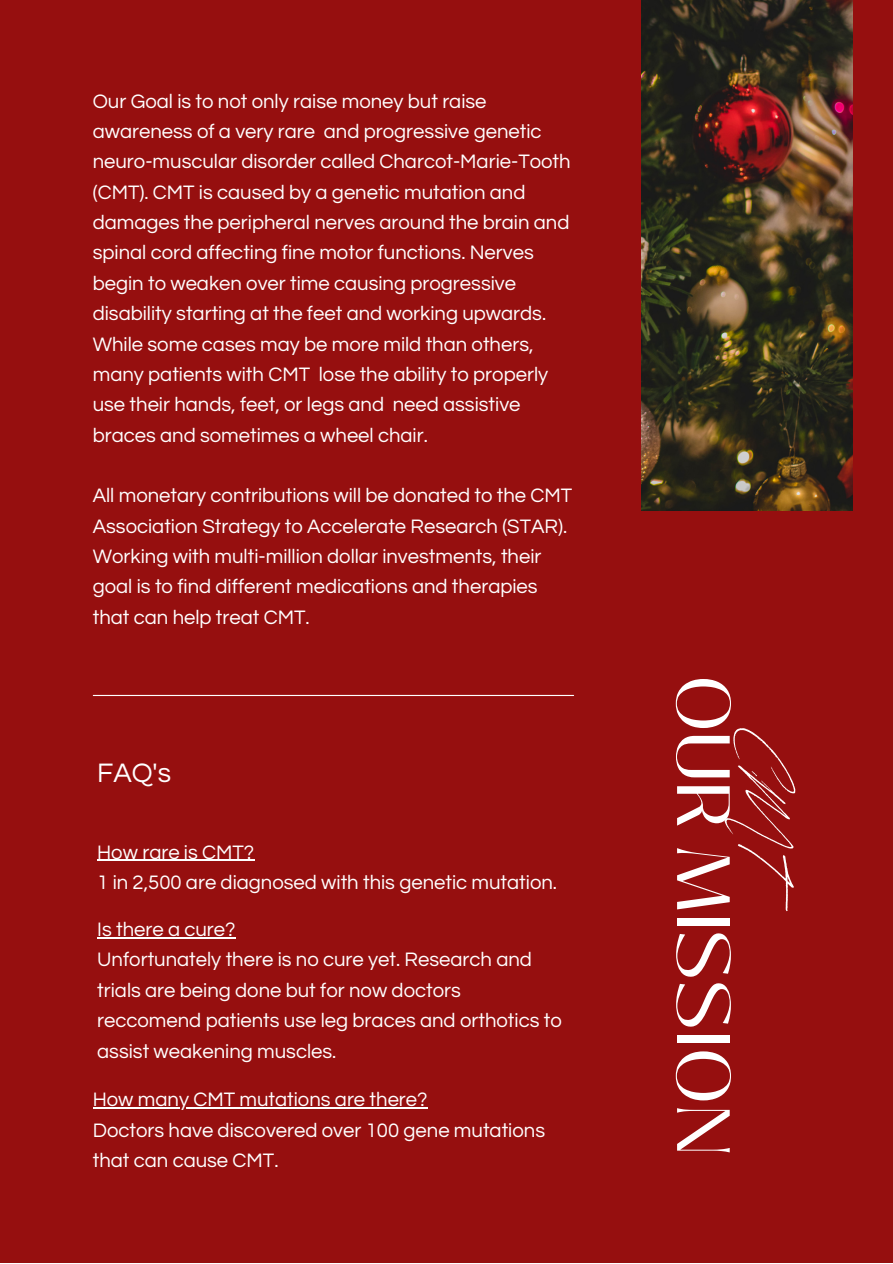
<style>
.page{position:relative;width:893px;height:1264px;background:#fff}
.page>*{position:absolute;margin:0;border:0;box-sizing:border-box;transform-origin:0 0}
.t1{font:77.25px "Revive 80 Signature";color:#fff}
.t2{font:75px "Black Mango";color:#fff}
.t3{font:27.75px "Questrial";color:#fff}
.t4{font:20.25px/30.3px "Questrial";color:#fff}
</style>
<div class="page">
<div style="left:0;top:0;width:892px;height:1262px;background:#960f0f"></div>
<hr style="left:93px;top:695px;width:480px;height:1px;background:#fff">
<img style="left:641px;top:0;width:211px;height:510px">
<hr style="left:97px;top:859px;width:157px;height:2px;background:#fff">
<hr style="left:97px;top:937px;width:138px;height:1px;background:#fff">
<hr style="left:93px;top:1107px;width:334px;height:1px;background:#fff">
<p class="t4" style="left:93px;top:86px;width:479px">Our Goal is to not only raise money but raise awareness of a very rare and progressive genetic neuro-muscular disorder called Charcot-Marie-Tooth (CMT). CMT is caused by a genetic mutation and damages the peripheral nerves around the brain and spinal cord affecting fine motor functions. Nerves begin to weaken over time causing progressive disability starting at the feet and working upwards.<br>While some cases may be more mild than others, many patients with CMT lose the ability to properly use their hands, feet, or legs and need assistive braces and sometimes a wheel chair.</p>
<p class="t4" style="left:93px;top:481px;width:481px">All monetary contributions will be donated to the CMT Association Strategy to Accelerate Research (STAR).<br>Working with multi-million dollar investments, their goal is to find different medications and therapies that can help treat CMT.</p>
<h3 class="t3" style="left:97px;top:759px;width:75px">FAQ's</h3>
<p class="t4" style="left:97px;top:837px;width:461px">How rare is CMT?<br>1 in 2,500 are diagnosed with this genetic mutation.</p>
<p class="t4" style="left:97px;top:914px;width:466px">Is there a cure?<br>Unfortunately there is no cure yet. Research and trials are being done but for now doctors reccomend patients use leg braces and orthotics to assist weakening muscles.</p>
<p class="t4" style="left:93px;top:1085px;width:454px">How many CMT mutations are there?<br>Doctors have discovered over 100 gene mutations that can cause CMT.</p>
<h2 class="t2" style="left:759px;top:675px;width:482px;rotate:90deg">OUR MISSION</h2>
<h1 class="t1" style="left:819px;top:730px;width:188px;rotate:90deg">CM T</h1>
</div>
